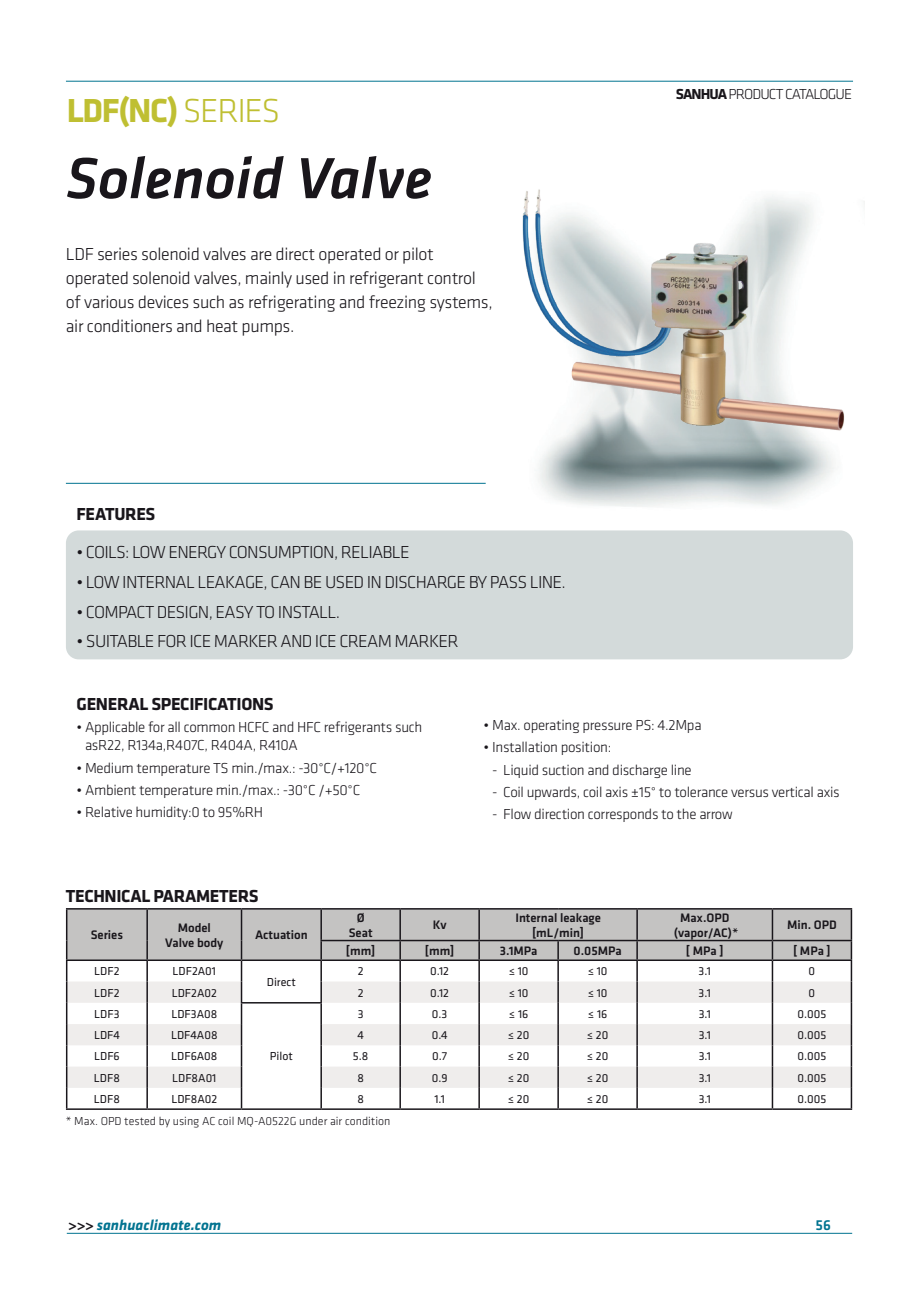
<style>
.page{position:relative;width:919px;height:1289px;background:#fff}
.page>*{position:absolute;margin:0;border:0;box-sizing:border-box;transform-origin:0 0}
.t1{font:italic 500 60px "Klavika";color:#19161b}
.t2{font:700 34.5px "Klavika";color:#bfbf32}
.t3{font:300 18px/24px "Klavika";letter-spacing:-.02em;color:#19161b}
.t4{font:300 18px "Klavika";letter-spacing:-.04em;color:#19161b}
.t5{font:700 18px "Klavika";letter-spacing:-.02em;color:#19161b}
.t6{font:300 15px/18px "Klavika";letter-spacing:-.02em;color:#19161b}
.t7{font:300 15px "Klavika";letter-spacing:-.06em;color:#19161b}
.t8{font:italic 700 15px "Klavika";color:#017390}
.t9{font:500 15px "Klavika";color:#017390}
.t10{font:500 12.75px/15.3px "Klavika";color:#19161b;text-align:center}
.t11{font:12px "Klavika";color:#19161b}
.t12{font:300 12px "Klavika";color:#19161b}
.s1{font-weight:300}
.s2{font-weight:700}
.s3{font-style:normal;color:#19161b}
</style>
<div class="page">
<hr style="left:67px;top:1232px;width:785px;height:1px;background:#017390">
<hr style="left:66px;top:81px;width:787px;height:1px;background:#017390">
<div style="left:66px;top:530px;width:787px;height:129px;background:#d3dada;border-radius:13px"></div>
<hr style="left:66px;top:483px;width:419px;height:1px;background:#017390">
<img style="left:538px;top:442px;width:296px;height:65px">
<hr style="left:66px;top:1108px;width:81px;height:1px;background:#19161b">
<hr style="left:147px;top:1108px;width:94px;height:1px;background:#19161b">
<hr style="left:321px;top:1108px;width:79px;height:1px;background:#19161b">
<hr style="left:400px;top:1108px;width:79px;height:1px;background:#19161b">
<hr style="left:479px;top:1108px;width:79px;height:1px;background:#19161b">
<hr style="left:558px;top:1108px;width:79px;height:1px;background:#19161b">
<hr style="left:637px;top:1108px;width:135px;height:1px;background:#19161b">
<hr style="left:772px;top:1108px;width:80px;height:1px;background:#19161b">
<svg style="left:66px;top:908px;width:786px;height:200px"></svg>
<hr style="left:320px;top:1087px;width:2px;height:21px;background:#19161b">
<hr style="left:241px;top:1108px;width:80px;height:1px;background:#19161b">
<img style="left:522px;top:189px;width:322px;height:253px">
<h2 class="t2" style="left:67px;top:91px;width:215px">LDF(NC) <span class="s1">SERIES</span></h2>
<h1 class="t1" style="left:66px;top:146px;width:367px">Solenoid Valve</h1>
<p class="t3" style="left:66px;top:242px;width:428px">LDF series solenoid valves are direct operated or pilot operated solenoid valves, mainly used in refrigerant control of various devices such as refrigerating and freezing systems, air conditioners and heat pumps.</p>
<p class="t5" style="left:77px;top:504px;width:80px">FEATURES</p>
<p class="t4" style="left:77px;top:542px;width:335px">• COILS: LOW ENERGY CONSUMPTION, RELIABLE</p>
<p class="t4" style="left:77px;top:572px;width:491px">• LOW INTERNAL LEAKAGE, CAN BE USED IN DISCHARGE BY PASS LINE.</p>
<p class="t4" style="left:77px;top:602px;width:265px">• COMPACT DESIGN, EASY TO INSTALL.</p>
<p class="t4" style="left:77px;top:631px;width:383px">• SUITABLE FOR ICE MARKER AND ICE CREAM MARKER</p>
<p class="t7" style="left:675px;top:86px;width:178px"><span class="s2">SANHUA</span> PRODUCT CATALOGUE</p>
<p class="t5" style="left:77px;top:694px;width:198px">GENERAL SPECIFICATIONS</p>
<p class="t6" style="left:85px;top:718px;width:339px;text-indent:-8px">• Applicable for all common HCFC and HFC refrigerants such asR22, R134a,R407C, R404A, R410A</p>
<p class="t6" style="left:77px;top:759px;width:302px">• Medium temperature TS min./max.: -30°C/+120°C</p>
<p class="t6" style="left:77px;top:781px;width:285px">• Ambient temperature min./max.: -30°C /+50°C</p>
<p class="t6" style="left:77px;top:803px;width:188px">• Relative humidity:0 to 95%RH</p>
<p class="t6" style="left:483px;top:716px;width:219px">• Max. operating pressure PS: 4.2Mpa</p>
<p class="t6" style="left:483px;top:738px;width:129px">• Installation position:</p>
<p class="t6" style="left:492px;top:761px;width:201px">- Liquid suction and discharge line</p>
<p class="t6" style="left:492px;top:783px;width:349px">- Coil upwards, coil axis ±15° to tolerance versus vertical axis</p>
<p class="t6" style="left:492px;top:805px;width:242px">- Flow direction corresponds to the arrow</p>
<p class="t5" style="left:66px;top:886px;width:194px">TECHNICAL PARAMETERS</p>
<p class="t10" style="left:91px;top:927px;width:34px">Series</p>
<p class="t10" style="left:165px;top:920px;width:60px">Model<br>Valve body</p>
<p class="t10" style="left:255px;top:927px;width:54px">Actuation</p>
<p class="t11" style="left:94px;top:964px;width:27px">LDF2</p>
<p class="t11" style="left:172px;top:964px;width:45px">LDF2A01</p>
<p class="t11" style="left:267px;top:975px;width:30px">Direct</p>
<p class="t10" style="left:349px;top:910px;width:25px">Ø<br>Seat</p>
<p class="t10" style="left:433px;top:917px;width:15px">Kv</p>
<p class="t10" style="left:515px;top:910px;width:87px">Internal leakage [mL/min]</p>
<p class="t10" style="left:673px;top:910px;width:66px">Max.OPD (vapor/AC)*</p>
<p class="t10" style="left:787px;top:917px;width:51px">Min. OPD</p>
<p class="t10" style="left:346px;top:943px;width:31px">[mm]</p>
<p class="t10" style="left:425px;top:943px;width:31px">[mm]</p>
<p class="t10" style="left:499px;top:943px;width:39px">3.1MPa</p>
<p class="t10" style="left:573px;top:943px;width:50px">0.05MPa</p>
<p class="t10" style="left:686px;top:943px;width:39px">[ MPa ]</p>
<p class="t10" style="left:793px;top:943px;width:39px">[ MPa ]</p>
<p class="t11" style="left:358px;top:964px;width:7px">2</p>
<p class="t11" style="left:430px;top:964px;width:20px">0.12</p>
<p class="t11" style="left:508px;top:964px;width:21px">≤ 10</p>
<p class="t11" style="left:587px;top:964px;width:21px">≤ 10</p>
<p class="t11" style="left:698px;top:964px;width:14px">3.1</p>
<p class="t11" style="left:808px;top:964px;width:8px">0</p>
<p class="t11" style="left:94px;top:986px;width:27px">LDF2</p>
<p class="t11" style="left:172px;top:986px;width:47px">LDF2A02</p>
<p class="t11" style="left:358px;top:986px;width:7px">2</p>
<p class="t11" style="left:430px;top:986px;width:20px">0.12</p>
<p class="t11" style="left:508px;top:986px;width:21px">≤ 10</p>
<p class="t11" style="left:587px;top:986px;width:21px">≤ 10</p>
<p class="t11" style="left:698px;top:986px;width:14px">3.1</p>
<p class="t11" style="left:808px;top:986px;width:8px">0</p>
<p class="t11" style="left:94px;top:1007px;width:27px">LDF3</p>
<p class="t11" style="left:171px;top:1007px;width:47px">LDF3A08</p>
<p class="t11" style="left:270px;top:1049px;width:25px">Pilot</p>
<p class="t11" style="left:358px;top:1007px;width:7px">3</p>
<p class="t11" style="left:432px;top:1007px;width:17px">0.3</p>
<p class="t11" style="left:509px;top:1007px;width:21px">≤ 16</p>
<p class="t11" style="left:588px;top:1007px;width:21px">≤ 16</p>
<p class="t11" style="left:698px;top:1007px;width:14px">3.1</p>
<p class="t11" style="left:797px;top:1007px;width:30px">0.005</p>
<p class="t11" style="left:94px;top:1028px;width:27px">LDF4</p>
<p class="t11" style="left:171px;top:1028px;width:48px">LDF4A08</p>
<p class="t11" style="left:357px;top:1028px;width:8px">4</p>
<p class="t11" style="left:432px;top:1028px;width:17px">0.4</p>
<p class="t11" style="left:508px;top:1028px;width:23px">≤ 20</p>
<p class="t11" style="left:587px;top:1028px;width:23px">≤ 20</p>
<p class="t11" style="left:698px;top:1028px;width:14px">3.1</p>
<p class="t11" style="left:797px;top:1028px;width:30px">0.005</p>
<p class="t11" style="left:94px;top:1049px;width:27px">LDF6</p>
<p class="t11" style="left:171px;top:1049px;width:48px">LDF6A08</p>
<p class="t11" style="left:353px;top:1049px;width:17px">5.8</p>
<p class="t11" style="left:432px;top:1049px;width:16px">0.7</p>
<p class="t11" style="left:508px;top:1049px;width:23px">≤ 20</p>
<p class="t11" style="left:587px;top:1049px;width:23px">≤ 20</p>
<p class="t11" style="left:698px;top:1049px;width:14px">3.1</p>
<p class="t11" style="left:797px;top:1049px;width:30px">0.005</p>
<p class="t11" style="left:94px;top:1071px;width:27px">LDF8</p>
<p class="t11" style="left:172px;top:1071px;width:46px">LDF8A01</p>
<p class="t11" style="left:357px;top:1071px;width:8px">8</p>
<p class="t11" style="left:431px;top:1071px;width:17px">0.9</p>
<p class="t11" style="left:508px;top:1071px;width:23px">≤ 20</p>
<p class="t11" style="left:587px;top:1071px;width:23px">≤ 20</p>
<p class="t11" style="left:698px;top:1071px;width:14px">3.1</p>
<p class="t11" style="left:797px;top:1071px;width:30px">0.005</p>
<p class="t11" style="left:94px;top:1092px;width:27px">LDF8</p>
<p class="t11" style="left:171px;top:1092px;width:47px">LDF8A02</p>
<p class="t11" style="left:357px;top:1092px;width:8px">8</p>
<p class="t11" style="left:434px;top:1092px;width:12px">1.1</p>
<p class="t11" style="left:508px;top:1092px;width:23px">≤ 20</p>
<p class="t11" style="left:587px;top:1092px;width:23px">≤ 20</p>
<p class="t11" style="left:698px;top:1092px;width:14px">3.1</p>
<p class="t11" style="left:797px;top:1092px;width:30px">0.005</p>
<p class="t12" style="left:66px;top:1114px;width:326px">* Max. OPD tested by using AC coil MQ-A0522G under air condition</p>
<p class="t8" style="left:68px;top:1217px;width:155px"><span class="s3">&gt;&gt;&gt;</span> sanhuaclimate.com</p>
<p class="t9" style="left:815px;top:1217px;width:17px">56</p>
</div>
